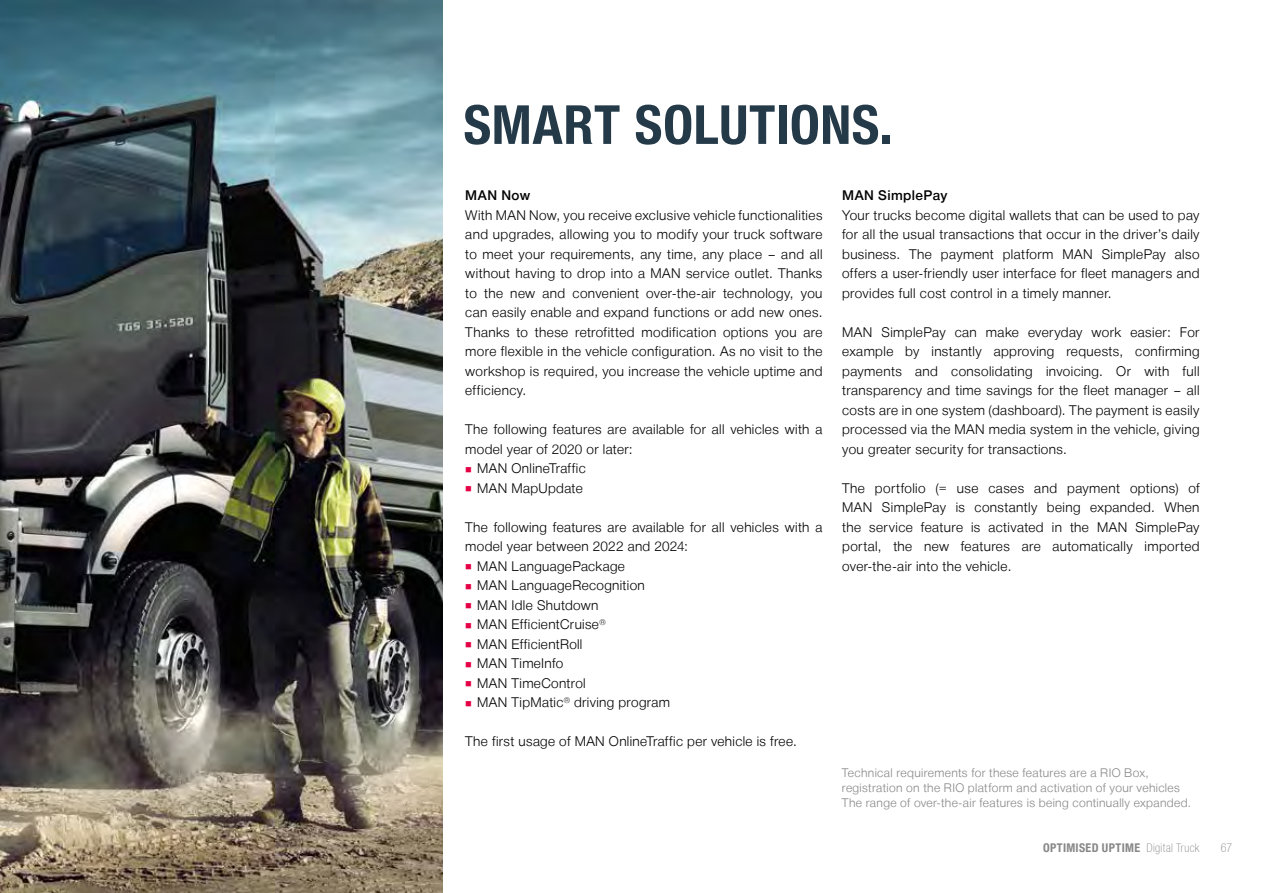
<style>
.page{position:relative;width:1263px;height:893px;background:#fff}
.page>*{position:absolute;margin:0;border:0;box-sizing:border-box;transform-origin:0 0}
.t1{font:700 54px "Man Global Condensed";letter-spacing:.01em;color:#253a49}
.t2{font:300 13.5px/19.5px "Man Global";letter-spacing:.025em;color:#000;text-align:justify}
.t3{font:500 13.5px "Man Global";letter-spacing:.03em;color:#000}
.t4{font:300 12px/15px "Man Global";letter-spacing:.03em;color:#878787}
.t5{font:700 12px "Man Global Condensed";letter-spacing:.03em;color:#878787}
.t6{font:300 12px "Man Global Condensed";color:#878787}
.s1{color:#e50046}
.s2{font-weight:300}
</style>
<div class="page">
<img style="left:0;top:0;width:442px;height:893px">
<h1 class="t1" style="left:463px;top:94px;width:431px">SMART SOLUTIONS.</h1>
<p class="t3" style="left:465px;top:188px;width:66px">MAN Now</p>
<p class="t2" style="left:465px;top:205px;width:359px">With MAN Now, you receive exclusive vehicle functionalities and upgrades, allowing you to modify your truck software to meet your requirements, any time, any place – and all without having to drop into a MAN service outlet. Thanks to the new and convenient over-the-air technology, you can easily enable and expand functions or add new ones.<br>Thanks to these retrofitted modification options you are more flexible in the vehicle configuration. As no visit to the workshop is required, you increase the vehicle uptime and efficiency.</p>
<p class="t2" style="left:465px;top:420px;width:359px">The following features are available for all vehicles with a model year of 2020 or later:</p>
<p class="t2" style="left:465px;top:459px;width:122px"><span class="s1">■</span> MAN OnlineTraffic</p>
<p class="t2" style="left:465px;top:478px;width:119px"><span class="s1">■</span> MAN MapUpdate</p>
<p class="t2" style="left:465px;top:517px;width:359px">The following features are available for all vehicles with a model year between 2022 and 2024:</p>
<p class="t2" style="left:465px;top:556px;width:161px"><span class="s1">■</span> MAN LanguagePackage</p>
<p class="t2" style="left:465px;top:576px;width:181px"><span class="s1">■</span> MAN LanguageRecognition</p>
<p class="t2" style="left:465px;top:595px;width:135px"><span class="s1">■</span> MAN Idle Shutdown</p>
<p class="t2" style="left:465px;top:615px;width:142px"><span class="s1">■</span> MAN EfficientCruise<sup>®</sup></p>
<p class="t2" style="left:465px;top:634px;width:119px"><span class="s1">■</span> MAN EfficientRoll</p>
<p class="t2" style="left:465px;top:654px;width:100px"><span class="s1">■</span> MAN TimeInfo</p>
<p class="t2" style="left:465px;top:673px;width:122px"><span class="s1">■</span> MAN TimeControl</p>
<p class="t2" style="left:465px;top:693px;width:206px"><span class="s1">■</span> MAN TipMatic<sup>®</sup> driving program</p>
<p class="t2" style="left:465px;top:732px;width:333px">The first usage of MAN OnlineTraffic per vehicle is free.</p>
<p class="t3" style="left:842px;top:188px;width:107px">MAN SimplePay</p>
<p class="t2" style="left:842px;top:205px;width:359px">Your trucks become digital wallets that can be used to pay for all the usual transactions that occur in the driver’s daily business. The payment platform MAN SimplePay also offers a user-friendly user interface for fleet managers and provides full cost control in a timely manner.</p>
<p class="t2" style="left:842px;top:322px;width:359px">MAN SimplePay can make everyday work easier: For example by instantly approving requests, confirming payments and consolidating invoicing. Or with full transparency and time savings for the fleet manager – all costs are in one system (dashboard). The payment is easily processed via the MAN media system in the vehicle, giving you greater security for transactions.</p>
<p class="t2" style="left:842px;top:478px;width:359px">The portfolio (= use cases and payment options) of MAN SimplePay is constantly being expanded. When the service feature is activated in the MAN SimplePay portal, the new features are automatically imported over-the-air into the vehicle.</p>
<p class="t4" style="left:842px;top:766px;width:351px">Technical requirements for these features are a RIO Box, registration on the RIO platform and activation of your vehicles<br>The range of over-the-air features is being continually expanded.</p>
<p class="t5" style="left:1043px;top:841px;width:158px">OPTIMISED UPTIME <span class="s2">Digital Truck</span></p>
<p class="t6" style="left:1221px;top:841px;width:13px">67</p>
</div>
